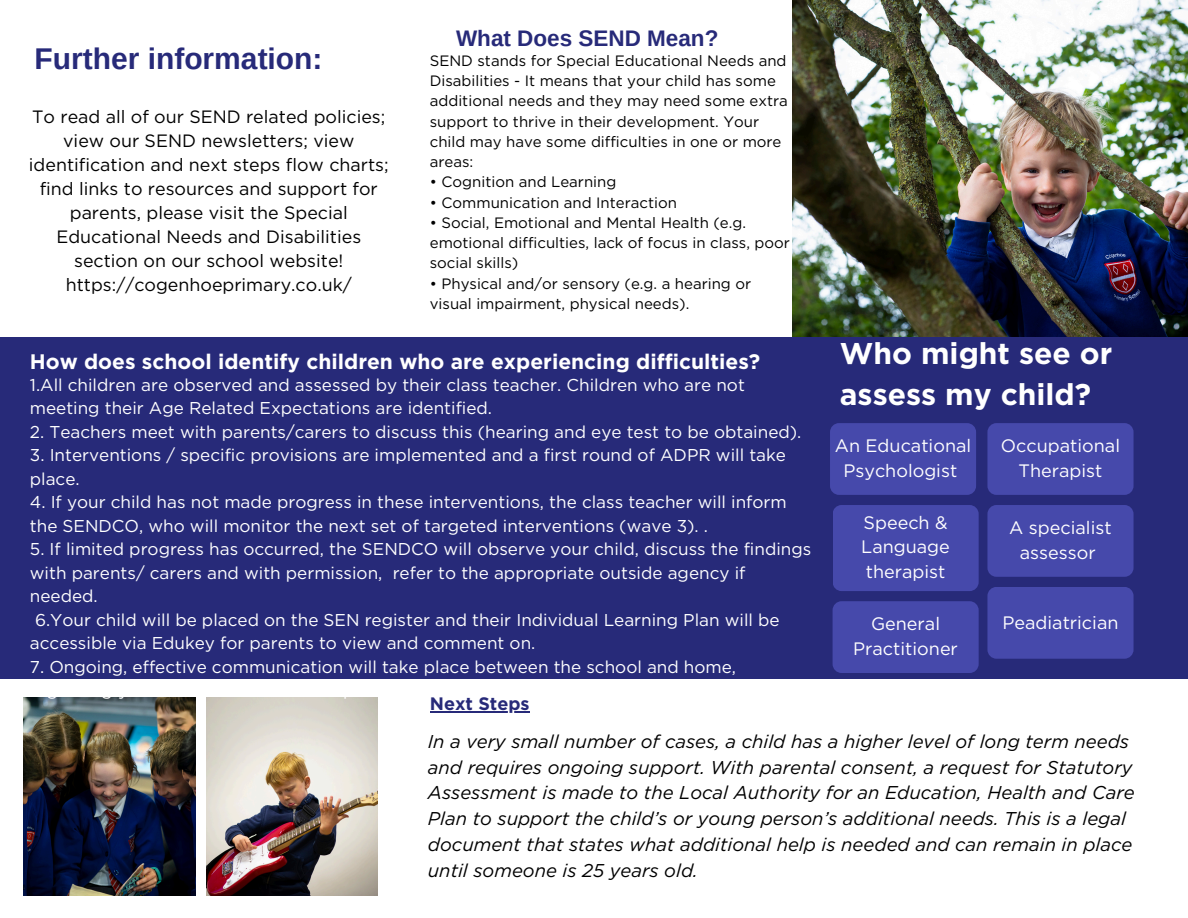
<style>
.page{position:relative;width:1188px;height:918px;background:#fff}
.page>*{position:absolute;margin:0;border:0;box-sizing:border-box;transform-origin:0 0}
.t1{font:700 30px/41.7px "Gotham";color:#fff}
.t2{font:700 30px "Arimo";color:#272a79}
.t3{font:700 22.5px "Arimo";color:#272a79}
.t4{font:700 21px "Gotham";color:#fff}
.t5{font:italic 18.45px/25.7px "Gotham";color:#000}
.t6{font:18px/24.8px "Gotham";color:#fff;text-align:center}
.t7{font:700 18px "Gotham";color:#272a79}
.t8{font:17.85px/24.2px "Gotham";color:#000;text-align:center}
.t9{font:17.1px/23.4px "Gotham";color:#fff}
.t10{font:15px/20.2px "Gotham";color:#000}
</style>
<div class="page">
<img style="left:207px;top:697px;width:171px;height:198px">
<img style="left:23px;top:697px;width:172px;height:198px">
<img style="left:792px;top:0;width:396px;height:337px">
<div style="left:0;top:337px;width:1188px;height:341px;background:#272a79"></div>
<div style="left:830px;top:423px;width:146px;height:72px;background:#4649ab;border-radius:9px"></div>
<div style="left:833px;top:505px;width:145px;height:86px;background:#4649ab;border-radius:9px"></div>
<div style="left:987px;top:423px;width:147px;height:72px;background:#4649ab;border-radius:9px"></div>
<div style="left:987px;top:505px;width:147px;height:72px;background:#4649ab;border-radius:9px"></div>
<div style="left:987px;top:587px;width:147px;height:72px;background:#4649ab;border-radius:9px"></div>
<div style="left:833px;top:601px;width:146px;height:72px;background:#4649ab;border-radius:9px"></div>
<hr style="left:430px;top:712px;width:100px;height:1px;background:#272a79">
<h4 class="t2" style="left:34px;top:41px;width:290px">Further information:</h4>
<h3 class="t8" style="left:29px;top:104px;width:361px">To read all of our SEND related policies; view our SEND newsletters; view identification and next steps flow charts; find links to resources and support for parents, please visit the Special Educational Needs and Disabilities section on our school website! https://cogenhoeprimary.co.uk/</h3>
<h2 class="t3" style="left:456px;top:26px;width:264px">What Does SEND Mean?</h2>
<h4 class="t10" style="left:430px;top:50px;width:360px">SEND stands for Special Educational Needs and Disabilities - It means that your child has some additional needs and they may need some extra support to thrive in their development. Your child may have some difficulties in one or more areas:</h4>
<h4 class="t10" style="left:430px;top:172px;width:188px">• Cognition and Learning</h4>
<h4 class="t10" style="left:430px;top:192px;width:249px">• Communication and Interaction</h4>
<h4 class="t10" style="left:430px;top:212px;width:362px">• Social, Emotional and Mental Health (e.g. emotional difficulties, lack of focus in class, poor social skills)</h4>
<h4 class="t10" style="left:430px;top:273px;width:323px">• Physical and/or sensory (e.g. a hearing or visual impairment, physical needs).</h4>
<p class="t4" style="left:30px;top:349px;width:732px">How does school identify children who are experiencing difficulties?</p>
<h4 class="t9" style="left:30px;top:373px;width:717px">1.All children are observed and assessed by their class teacher. Children who are not meeting their Age Related Expectations are identified.</h4>
<h4 class="t9" style="left:30px;top:420px;width:773px">2. Teachers meet with parents/carers to discuss this (hearing and eye test to be obtained).</h4>
<h4 class="t9" style="left:30px;top:444px;width:758px">3. Interventions / specific provisions are implemented and a first round of ADPR will take place.</h4>
<h4 class="t9" style="left:30px;top:491px;width:758px">4. If your child has not made progress in these interventions, the class teacher will inform the SENDCO, who will monitor the next set of targeted interventions (wave 3). .</h4>
<h4 class="t9" style="left:30px;top:537px;width:783px">5. If limited progress has occurred, the SENDCO will observe your child, discuss the findings</h4>
<h4 class="t9" style="left:30px;top:561px;width:717px">with parents/ carers and with permission, refer to the appropriate outside agency if</h4>
<h4 class="t9" style="left:30px;top:584px;width:69px">needed.</h4>
<h4 class="t9" style="left:35px;top:608px;width:746px">6.Your child will be placed on the SEN register and their Individual Learning Plan will be</h4>
<h4 class="t9" style="left:30px;top:631px;width:507px">accessible via Edukey for parents to view and comment on.</h4>
<h4 class="t9" style="left:30px;top:655px;width:708px">7. Ongoing, effective communication will take place between the school and home,</h4>
<h4 class="t7" style="left:430px;top:693px;width:101px">Next Steps</h4>
<h1 class="t1" style="left:840px;top:332px;width:274px">Who might see or assess my child?</h1>
<h2 class="t6" style="left:835px;top:434px;width:138px">An Educational<br>Psychologist</h2>
<h1 class="t6" style="left:861px;top:510px;width:90px;text-align:left">Speech &amp;<br>Language therapist</h1>
<p class="t6" style="left:1001px;top:434px;width:121px">Occupational<br>Therapist</p>
<p class="t6" style="left:1009px;top:515px;width:104px">A specialist assessor</p>
<p class="t6" style="left:871px;top:612px;width:70px">General</p>
<p class="t6" style="left:1002px;top:610px;width:118px">Peadiatrician</p>
<p class="t6" style="left:853px;top:636px;width:106px">Practitioner</p>
<h4 class="t5" style="left:428px;top:728px;width:708px">In a very small number of cases, a child has a higher level of long term needs and requires ongoing support. With parental consent, a request for Statutory Assessment is made to the Local Authority for an Education, Health and Care Plan to support the child’s or young person’s additional needs. This is a legal document that states what additional help is needed and can remain in place until someone is 25 years old.</h4>
</div>
